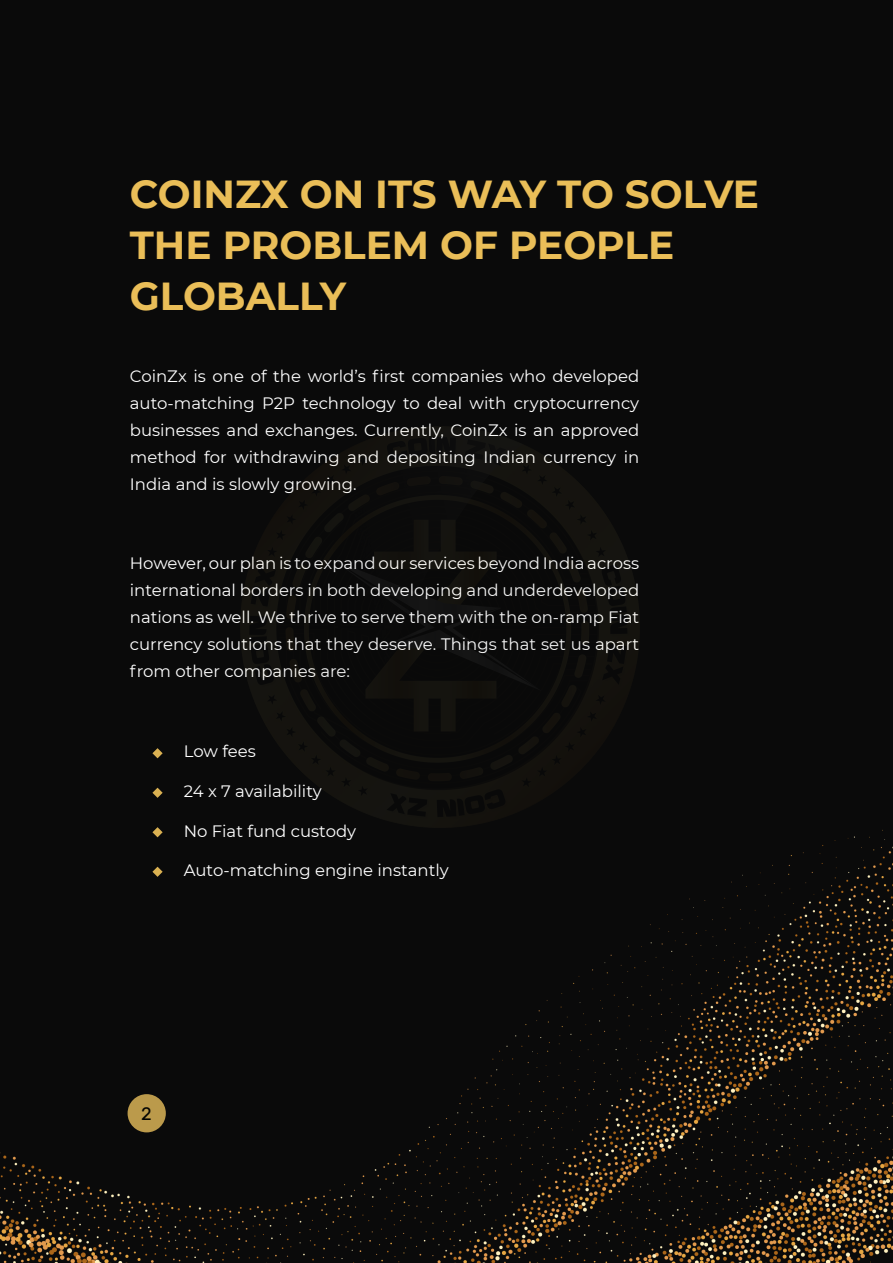
<style>
.page{position:relative;width:893px;height:1263px;background:#fff}
.page>*{position:absolute;margin:0;border:0;box-sizing:border-box;transform-origin:0 0}
.Body_Text_White{font:700 39px/51px "Montserrat";color:#eabe58}
.Body_Text_White-2{font:18px "Rubik";color:#040503}
.Body_Text_White-3{font:16.5px/27px "Montserrat";color:#fff;text-align:justify}
</style>
<div class="page">
<div style="left:0;top:1px;width:893px;height:1262px;background:#0a0a0a"></div>
<div style="left:128px;top:1094px;width:38px;height:38px;background:#bb9a4b;border-radius:50%"></div>
<svg style="left:152px;top:748px;width:11px;height:10px"></svg>
<svg style="left:152px;top:788px;width:11px;height:10px"></svg>
<svg style="left:152px;top:827px;width:11px;height:10px"></svg>
<svg style="left:152px;top:867px;width:11px;height:10px"></svg>
<img style="left:240px;top:427px;width:399px;height:400px">
<p class="Body_Text_White" style="left:130px;top:167px;width:631px">COINZX ON ITS WAY TO SOLVE<br>THE PROBLEM OF PEOPLE<br>GLOBALLY</p>
<p class="Body_Text_White-3" style="left:130px;top:362px;width:511px">CoinZx is one of the world’s first companies who developed auto-matching P2P technology to deal with cryptocurrency businesses and exchanges. Currently, CoinZx is an approved method for withdrawing and depositing Indian currency in India and is slowly growing.</p>
<p class="Body_Text_White-3" style="left:130px;top:549px;width:511px">However, our plan is to expand our services beyond India across international borders in both developing and underdeveloped nations as well. We thrive to serve them with the on-ramp Fiat currency solutions that they deserve. Things that set us apart from other companies are:</p>
<p class="Body_Text_White-3" style="left:184px;top:737px;width:73px">Low fees</p>
<p class="Body_Text_White-3" style="left:184px;top:777px;width:139px">24 x 7 availability</p>
<p class="Body_Text_White-3" style="left:184px;top:816px;width:174px">No Fiat fund custody</p>
<p class="Body_Text_White-3" style="left:184px;top:856px;width:266px">Auto-matching engine instantly</p>
<p class="Body_Text_White-2" style="left:141px;top:1104px;width:12px">2</p>
</div>
